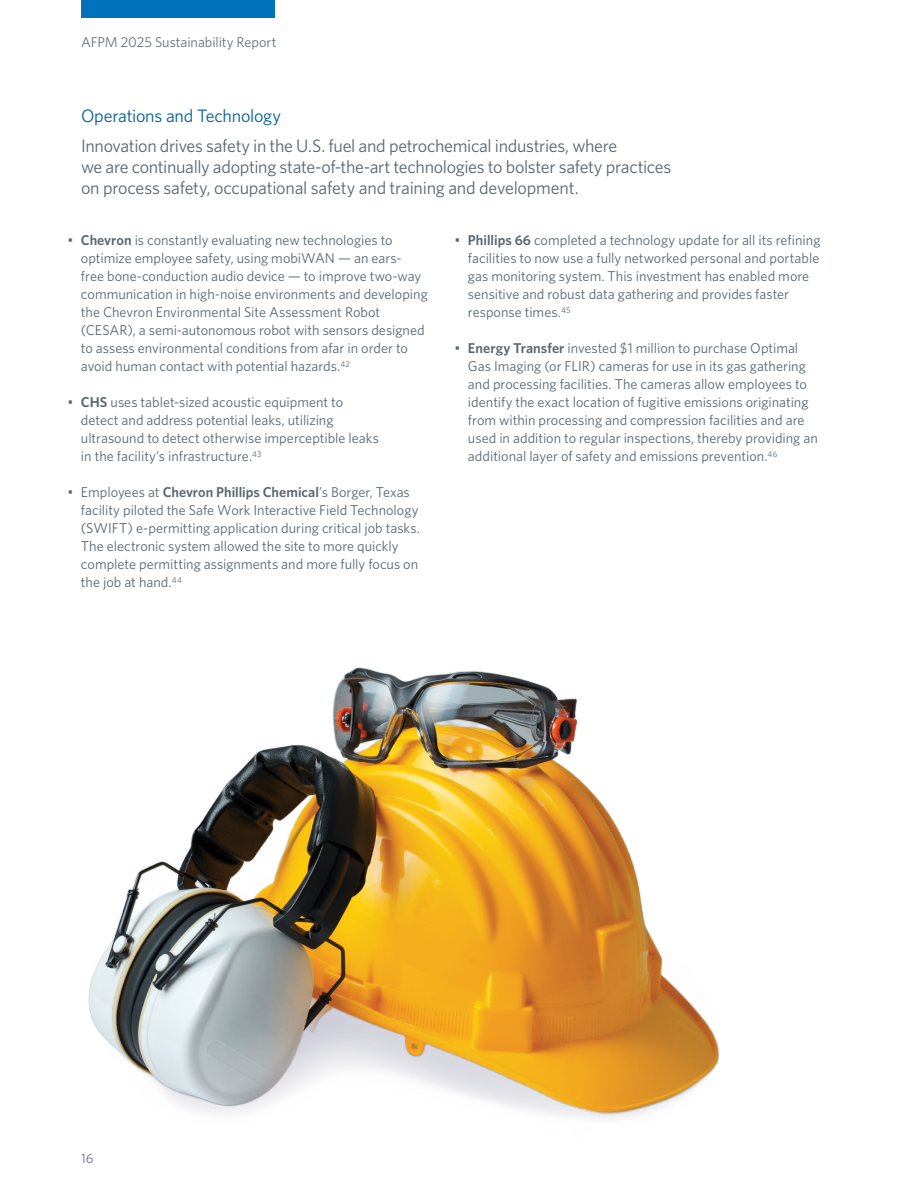
<style>
.page{position:relative;width:918px;height:1188px;background:#fff}
.page>*{position:absolute;margin:0;border:0;box-sizing:border-box;transform-origin:0 0}
.t1{font:18px/21px "Whitney";letter-spacing:-.015em;color:#596670}
.t2{font:18px "Whitney";letter-spacing:-.015em;color:#005f9e}
.t3{font:14.25px/18px "Whitney";color:#596670}
.t4{font:14.25px "Whitney";letter-spacing:-.005em;color:#66717a}
.t5{font:13.5px "Whitney";color:#66717a}
.s1{font-weight:600}
</style>
<div class="page">
<div style="left:81px;top:0;width:193px;height:18px;background:#0072bc"></div>
<img style="left:88px;top:667px;width:632px;height:452px">
<p class="t4" style="left:81px;top:33px;width:197px">AFPM 2025 Sustainability Report</p>
<p class="t2" style="left:81px;top:104px;width:202px">Operations and Technology</p>
<p class="t1" style="left:81px;top:135px;width:592px">Innovation drives safety in the U.S. fuel and petrochemical industries, where<br>we are continually adopting state-of-the-art technologies to bolster safety practices on process safety, occupational safety and training and development.</p>
<p class="t3" style="left:81px;top:231px;width:348px;text-indent:-13px">• <span class="s1">Chevron</span> is constantly evaluating new technologies to optimize employee safety, using mobiWAN — an ears&shy;free bone-conduction audio device — to improve two-way communication in high-noise environments and developing the Chevron Environmental Site Assessment Robot (CESAR), a semi-autonomous robot with sensors designed to assess environmental conditions from afar in order to avoid human contact with potential hazards.<sup>42</sup></p>
<p class="t3" style="left:81px;top:393px;width:299px;text-indent:-13px">• <span class="s1">CHS</span> uses tablet-sized acoustic equipment to detect and address potential leaks, utilizing ultrasound to detect otherwise imperceptible leaks in the facility’s infrastructure.<sup>43</sup></p>
<p class="t3" style="left:81px;top:483px;width:341px;text-indent:-13px">• Employees at <span class="s1">Chevron Phillips Chemical</span>’s Borger, Texas facility piloted the Safe Work Interactive Field Technology (SWIFT) e-permitting application during critical job tasks.<br>The electronic system allowed the site to more quickly complete permitting assignments and more fully focus on the job at hand.<sup>44</sup></p>
<p class="t3" style="left:468px;top:231px;width:354px;text-indent:-13px">• <span class="s1">Phillips 66</span> completed a technology update for all its refining facilities to now use a fully networked personal and portable gas monitoring system. This investment has enabled more sensitive and robust data gathering and provides faster response times.<sup>45</sup></p>
<p class="t3" style="left:468px;top:339px;width:351px;text-indent:-13px">• <span class="s1">Energy Transfer</span> invested $1 million to purchase Optimal Gas Imaging (or FLIR) cameras for use in its gas gathering and processing facilities. The cameras allow employees to identify the exact location of fugitive emissions originating from within processing and compression facilities and are used in addition to regular inspections, thereby providing an additional layer of safety and emissions prevention.<sup>46</sup></p>
<p class="t5" style="left:81px;top:1149px;width:14px">16</p>
</div>
